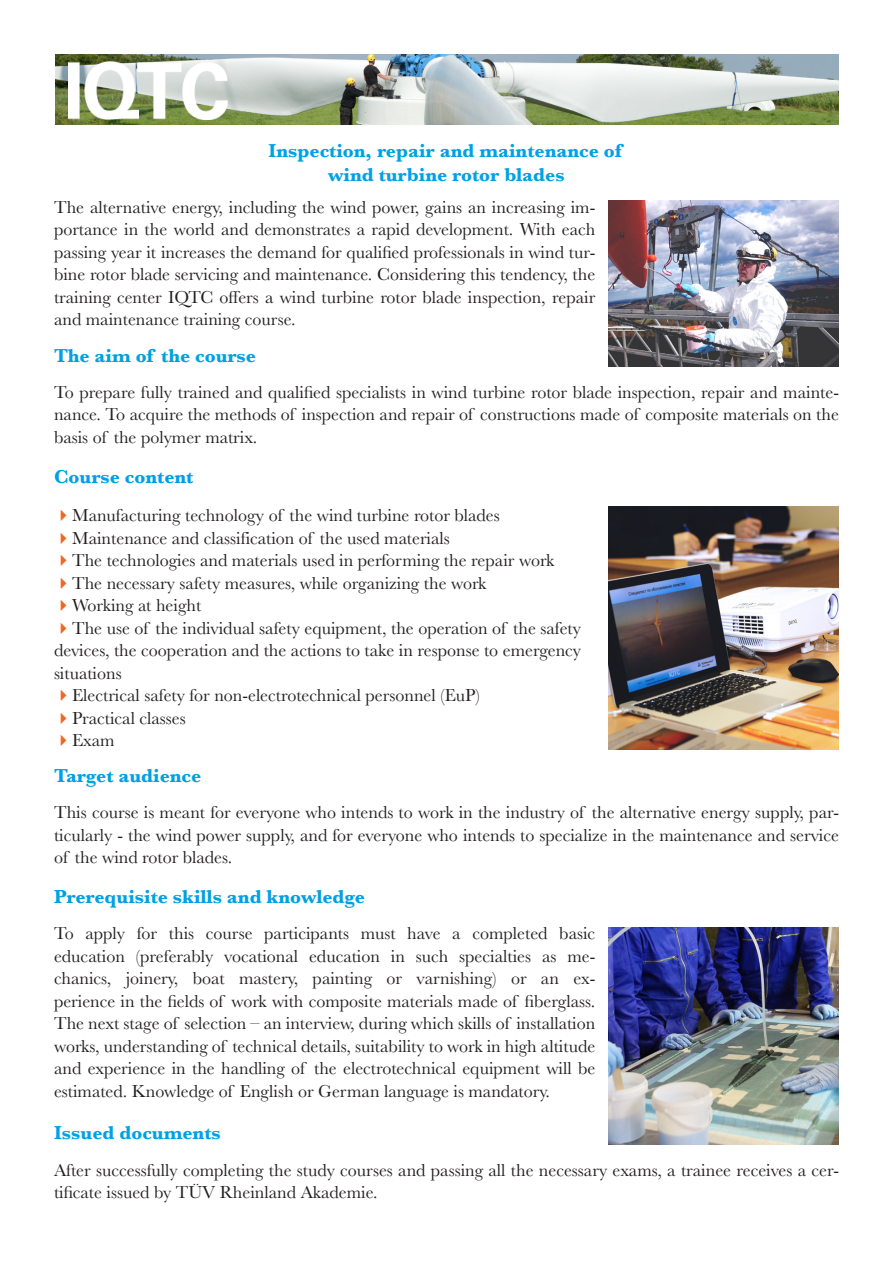
<style>
.page{position:relative;width:893px;height:1263px;background:#fff}
.page>*{position:absolute;margin:0;border:0;box-sizing:border-box;transform-origin:0 0}
.t1{font:700 19.5px "Baskerville";color:#00a1e3}
.t2{font:700 19.5px/23.4px "Baskerville";color:#00a2e4;text-align:center}
.t3{font:18px/22.5px "Baskerville";color:#231f20;text-align:justify}
.s1{color:#f36621}
</style>
<div class="page">
<img style="left:55px;top:54px;width:784px;height:71px">
<img style="left:68px;top:62px;width:160px;height:57px">
<img style="left:608px;top:201px;width:231px;height:165px">
<img style="left:608px;top:927px;width:231px;height:217px">
<img style="left:608px;top:507px;width:231px;height:243px">
<p class="t2" style="left:269px;top:139px;width:355px">Inspection, repair and maintenance of wind turbine rotor blades</p>
<p class="t3" style="left:54px;top:196px;width:543px">The alternative energy, including the wind power, gains an increasing im&shy;portance in the world and demonstrates a rapid development. With each passing year it increases the demand for qualified professionals in wind tur&shy;bine rotor blade servicing and maintenance. Considering this tendency, the training center IQTC offers a wind turbine rotor blade inspection, repair and maintenance training course.</p>
<p class="t1" style="left:54px;top:342px;width:204px">The aim of the course</p>
<p class="t3" style="left:54px;top:381px;width:786px">To prepare fully trained and qualified specialists in wind turbine rotor blade inspection, repair and mainte&shy;nance. To acquire the methods of inspection and repair of constructions made of composite materials on the basis of the polymer matrix.</p>
<p class="t1" style="left:54px;top:463px;width:141px">Course content</p>
<p class="t3" style="left:54px;top:504px;width:447px"><span class="s1">✔</span>Manufacturing technology of the wind turbine rotor blades</p>
<p class="t3" style="left:54px;top:527px;width:397px"><span class="s1">✔</span>Maintenance and classification of the used materials</p>
<p class="t3" style="left:54px;top:549px;width:502px"><span class="s1">✔</span>The technologies and materials used in performing the repair work</p>
<p class="t3" style="left:54px;top:572px;width:434px"><span class="s1">✔</span>The necessary safety measures, while organizing the work</p>
<p class="t3" style="left:54px;top:594px;width:149px"><span class="s1">✔</span>Working at height</p>
<p class="t3" style="left:54px;top:617px;width:529px"><span class="s1">✔</span>The use of the individual safety equipment, the operation of the safety devices, the cooperation and the actions to take in response to emergency situations</p>
<p class="t3" style="left:54px;top:684px;width:427px"><span class="s1">✔</span>Electrical safety for non-electrotechnical personnel (EuP)</p>
<p class="t3" style="left:54px;top:707px;width:133px"><span class="s1">✔</span>Practical classes</p>
<p class="t3" style="left:54px;top:729px;width:62px"><span class="s1">✔</span>Exam</p>
<p class="t1" style="left:54px;top:762px;width:149px">Target audience</p>
<p class="t3" style="left:54px;top:801px;width:786px">This course is meant for everyone who intends to work in the industry of the alternative energy supply, par&shy;ticularly - the wind power supply, and for everyone who intends to specialize in the maintenance and service of the wind rotor blades.</p>
<p class="t1" style="left:54px;top:883px;width:313px">Prerequisite skills and knowledge</p>
<p class="t3" style="left:54px;top:922px;width:543px">To apply for this course participants must have a completed basic</p>
<p class="t3" style="left:54px;top:945px;width:543px">education (preferably vocational education in such specialties as me&shy;chanics, joinery, boat mastery, painting or varnishing) or an ex-</p>
<p class="t3" style="left:54px;top:990px;width:543px">perience in the fields of work with composite materials made of fiberglass.</p>
<p class="t3" style="left:54px;top:1012px;width:543px">The next stage of selection – an interview, during which skills of installation works, understanding of technical details, suitability to work in high altitude and experience in the handling of the electrotechnical equipment will be estimated. Knowledge of English or German language is mandatory.</p>
<p class="t2" style="left:54px;top:1121px;width:168px">Issued documents</p>
<p class="t3" style="left:54px;top:1159px;width:786px">After successfully completing the study courses and passing all the necessary exams, a trainee receives a cer-</p>
<p class="t3" style="left:54px;top:1181px;width:325px">tificate issued by TÜV Rheinland Akademie.</p>
</div>
